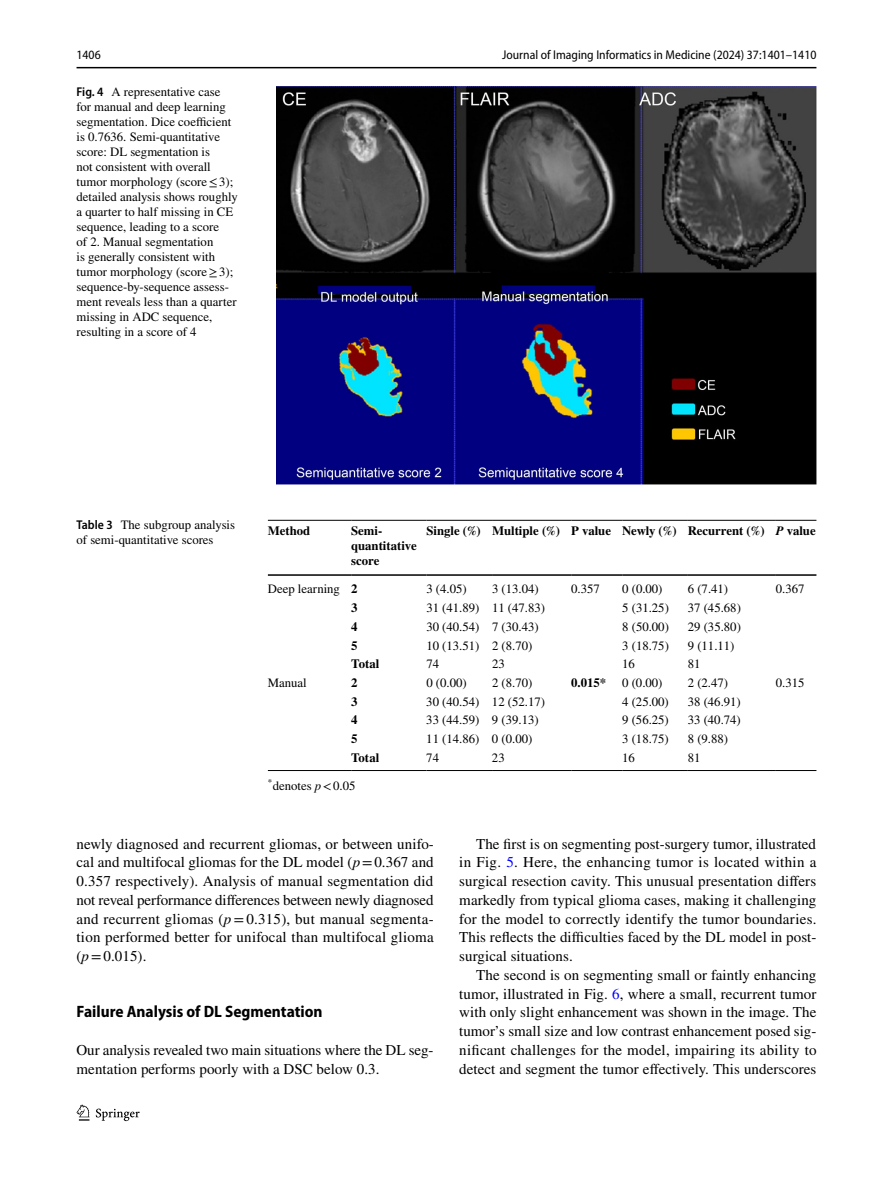
<style>
.page{position:relative;width:893px;height:1187px;background:#fff}
.page>*{position:absolute;margin:0;border:0;box-sizing:border-box;transform-origin:0 0}
.t1{font:700 semi-condensed 16.5px "Myriad Pro";color:#000}
.t2{font:15px/18.8px "STIX";letter-spacing:.005em;color:#000;text-align:justify}
.t3{font:12.75px/15px "STIX";color:#000}
.t4{font:700 12.75px/15px "STIX";color:#000}
.t5{font:semi-condensed 12.75px "Myriad Pro";color:#000}
.s1{font-family:"Myriad Pro";font-weight:600;font-stretch:semi-condensed}
.s2{font-style:italic}
.s3{font-weight:700}
.s4{color:#00f}
</style>
<div class="page">
<hr style="left:77px;top:67px;width:739px;height:1px;background:#000">
<svg style="left:77px;top:1104px;width:12px;height:16px"></svg>
<svg style="left:96px;top:1108px;width:44px;height:12px"></svg>
<img style="left:277px;top:87px;width:539px;height:397px">
<hr style="left:268px;top:520px;width:83px;height:1px;background:#000">
<hr style="left:268px;top:574px;width:83px;height:1px;background:#000">
<hr style="left:351px;top:520px;width:75px;height:1px;background:#000">
<hr style="left:351px;top:574px;width:75px;height:1px;background:#000">
<hr style="left:426px;top:520px;width:66px;height:1px;background:#000">
<hr style="left:426px;top:574px;width:66px;height:1px;background:#000">
<hr style="left:492px;top:520px;width:79px;height:1px;background:#000">
<hr style="left:492px;top:574px;width:79px;height:1px;background:#000">
<hr style="left:571px;top:520px;width:51px;height:1px;background:#000">
<hr style="left:571px;top:574px;width:51px;height:1px;background:#000">
<hr style="left:622px;top:520px;width:66px;height:1px;background:#000">
<hr style="left:622px;top:574px;width:66px;height:1px;background:#000">
<hr style="left:688px;top:520px;width:88px;height:1px;background:#000">
<hr style="left:688px;top:574px;width:88px;height:1px;background:#000">
<hr style="left:776px;top:520px;width:40px;height:1px;background:#000">
<hr style="left:776px;top:574px;width:40px;height:1px;background:#000">
<hr style="left:268px;top:770px;width:83px;height:1px;background:#000">
<hr style="left:351px;top:770px;width:75px;height:1px;background:#000">
<hr style="left:426px;top:770px;width:66px;height:1px;background:#000">
<hr style="left:492px;top:770px;width:79px;height:1px;background:#000">
<hr style="left:571px;top:770px;width:51px;height:1px;background:#000">
<hr style="left:622px;top:770px;width:66px;height:1px;background:#000">
<hr style="left:688px;top:770px;width:88px;height:1px;background:#000">
<hr style="left:776px;top:770px;width:40px;height:1px;background:#000">
<p class="t5" style="left:77px;top:48px;width:26px">1406</p>
<p class="t5" style="left:502px;top:48px;width:316px">Journal of Imaging Informatics in Medicine (2024) 37:1401–1410</p>
<p class="t3" style="left:77px;top:85px;width:163px"><span class="s1">Fig. 4</span> A representative case for manual and deep learning segmentation. Dice coefficient is 0.7636. Semi-quantitative score: DL segmentation is<br>not consistent with overall tumor morphology (score≤3); detailed analysis shows roughly a quarter to half missing in CE sequence, leading to a score<br>of 2. Manual segmentation<br>is generally consistent with tumor morphology (score≥3); sequence-by-sequence assess&shy;ment reveals less than a quarter missing in ADC sequence, resulting in a score of 4</p>
<p class="t3" style="left:77px;top:518px;width:160px"><span class="s1">Table 3</span> The subgroup analysis of semi-quantitative scores</p>
<p class="t4" style="left:268px;top:523px;width:44px">Method</p>
<p class="t4" style="left:351px;top:523px;width:67px">Semi&shy;quantitative score</p>
<p class="t4" style="left:426px;top:523px;width:391px">Single (%) Multiple (%) P value Newly (%) Recurrent (%) <span class="s2">P</span> value</p>
<p class="t3" style="left:268px;top:582px;width:91px">Deep learning <span class="s3">2</span></p>
<p class="t3" style="left:426px;top:582px;width:42px">3 (4.05)</p>
<p class="t3" style="left:492px;top:582px;width:48px">3 (13.04)</p>
<p class="t3" style="left:571px;top:582px;width:30px">0.357</p>
<p class="t3" style="left:622px;top:582px;width:42px">0 (0.00)</p>
<p class="t3" style="left:688px;top:582px;width:42px">6 (7.41)</p>
<p class="t3" style="left:776px;top:582px;width:30px">0.367</p>
<p class="t4" style="left:351px;top:600px;width:8px">3</p>
<p class="t3" style="left:426px;top:601px;width:120px">31 (41.89) 11 (47.83)</p>
<p class="t3" style="left:622px;top:601px;width:48px">5 (31.25)</p>
<p class="t3" style="left:688px;top:601px;width:55px">37 (45.68)</p>
<p class="t4" style="left:351px;top:619px;width:8px">4</p>
<p class="t3" style="left:426px;top:620px;width:114px">30 (40.54) 7 (30.43)</p>
<p class="t3" style="left:622px;top:620px;width:48px">8 (50.00)</p>
<p class="t3" style="left:688px;top:620px;width:55px">29 (35.80)</p>
<p class="t4" style="left:351px;top:637px;width:8px">5</p>
<p class="t3" style="left:426px;top:638px;width:108px">10 (13.51) 2 (8.70)</p>
<p class="t3" style="left:622px;top:638px;width:48px">3 (18.75)</p>
<p class="t3" style="left:688px;top:638px;width:48px">9 (11.11)</p>
<p class="t4" style="left:351px;top:656px;width:30px">Total</p>
<p class="t3" style="left:426px;top:657px;width:14px">74</p>
<p class="t3" style="left:492px;top:657px;width:14px">23</p>
<p class="t3" style="left:622px;top:657px;width:14px">16</p>
<p class="t3" style="left:688px;top:657px;width:14px">81</p>
<p class="t3" style="left:268px;top:676px;width:40px">Manual</p>
<p class="t4" style="left:351px;top:675px;width:8px">2</p>
<p class="t3" style="left:426px;top:676px;width:42px">0 (0.00)</p>
<p class="t3" style="left:492px;top:676px;width:42px">2 (8.70)</p>
<p class="t3" style="left:571px;top:676px;width:93px"><span class="s3">0.015*</span> 0 (0.00)</p>
<p class="t3" style="left:688px;top:676px;width:42px">2 (2.47)</p>
<p class="t3" style="left:776px;top:676px;width:30px">0.315</p>
<p class="t4" style="left:351px;top:693px;width:8px">3</p>
<p class="t3" style="left:426px;top:694px;width:120px">30 (40.54) 12 (52.17)</p>
<p class="t3" style="left:622px;top:694px;width:48px">4 (25.00)</p>
<p class="t3" style="left:688px;top:694px;width:55px">38 (46.91)</p>
<p class="t4" style="left:351px;top:712px;width:8px">4</p>
<p class="t3" style="left:426px;top:713px;width:114px">33 (44.59) 9 (39.13)</p>
<p class="t3" style="left:622px;top:713px;width:48px">9 (56.25)</p>
<p class="t3" style="left:688px;top:713px;width:55px">33 (40.74)</p>
<p class="t4" style="left:351px;top:731px;width:8px">5</p>
<p class="t3" style="left:426px;top:732px;width:108px">11 (14.86) 0 (0.00)</p>
<p class="t3" style="left:622px;top:732px;width:48px">3 (18.75)</p>
<p class="t3" style="left:688px;top:732px;width:42px">8 (9.88)</p>
<p class="t4" style="left:351px;top:750px;width:30px">Total</p>
<p class="t3" style="left:426px;top:751px;width:14px">74</p>
<p class="t3" style="left:492px;top:751px;width:14px">23</p>
<p class="t3" style="left:622px;top:751px;width:14px">16</p>
<p class="t3" style="left:688px;top:751px;width:14px">81</p>
<p class="t3" style="left:268px;top:779px;width:89px"><sup>*</sup>denotes <span class="s2">p</span>&lt;0.05</p>
<p class="t2" style="left:77px;top:835px;width:359px">newly diagnosed and recurrent gliomas, or between unifo&shy;cal and multifocal gliomas for the DL model (<span class="s2">p</span>=0.367 and 0.357 respectively). Analysis of manual segmentation did not reveal performance differences between newly diagnosed and recurrent gliomas (<span class="s2">p</span>=0.315), but manual segmenta&shy;tion performed better for unifocal than multifocal glioma (<span class="s2">p</span>=0.015).</p>
<p class="t1" style="left:77px;top:1002px;width:248px">Failure Analysis of DL Segmentation</p>
<p class="t2" style="left:77px;top:1041px;width:358px">Our analysis revealed two main situations where the DL seg&shy;mentation performs poorly with a DSC below 0.3.</p>
<p class="t2" style="left:459px;top:835px;width:359px;text-indent:17px">The first is on segmenting post-surgery tumor, illustrated in Fig. <span class="s4">5</span>. Here, the enhancing tumor is located within a surgical resection cavity. This unusual presentation differs markedly from typical glioma cases, making it challenging for the model to correctly identify the tumor boundaries.<br>This reflects the difficulties faced by the DL model in post&shy;surgical situations.</p>
<p class="t2" style="left:459px;top:966px;width:359px;text-indent:17px">The second is on segmenting small or faintly enhancing tumor, illustrated in Fig. <span class="s4">6</span>, where a small, recurrent tumor with only slight enhancement was shown in the image. The tumor’s small size and low contrast enhancement posed sig&shy;nificant challenges for the model, impairing its ability to detect and segment the tumor effectively. This underscores</p>
</div>
